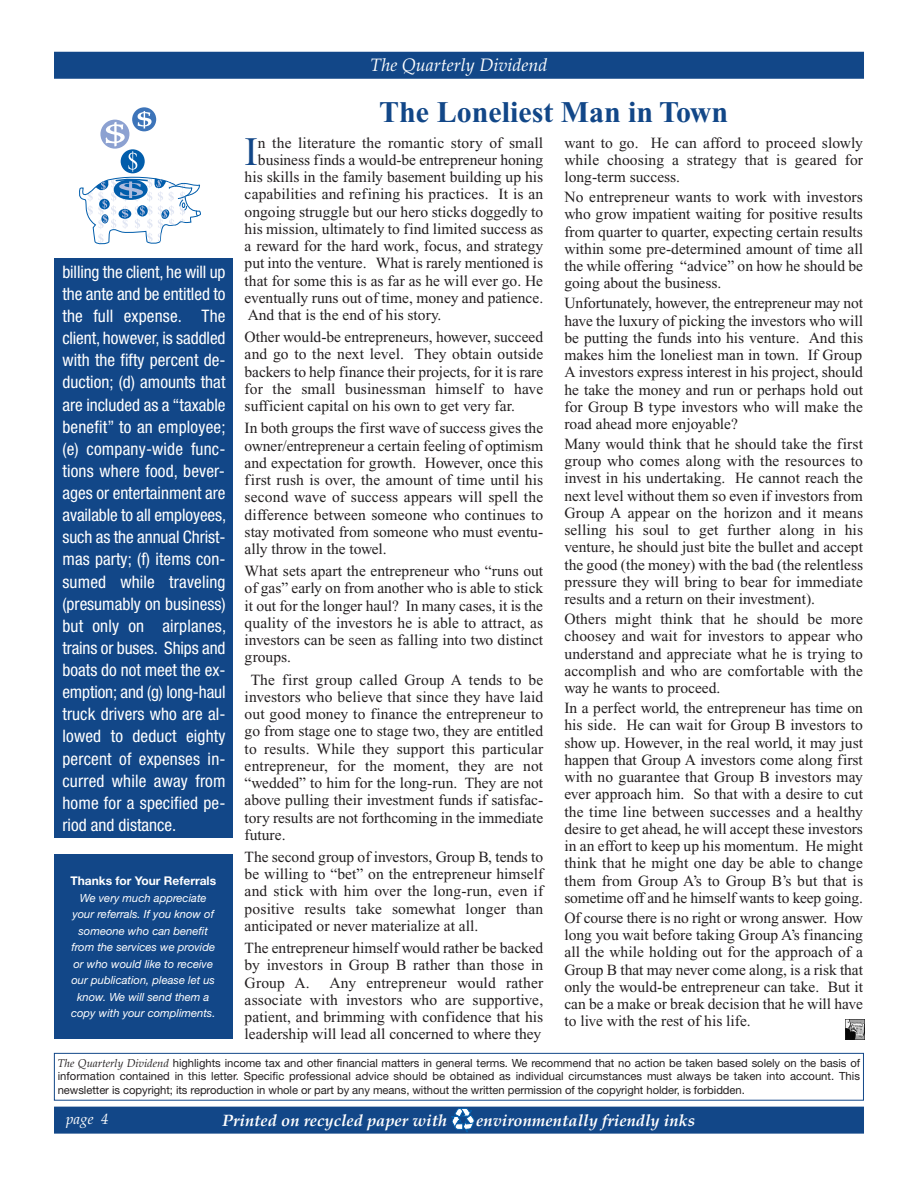
<style>
.page{position:relative;width:918px;height:1188px;background:#fff}
.page>*{position:absolute;margin:0;border:0;box-sizing:border-box;transform-origin:0 0}
.t1{font:40.35px "Times New Roman";color:#124788}
.t2{font:700 30px "Times New Roman";color:#124788}
.t3{font:italic 18px "Palatino";color:#fff}
.t4{font:condensed 17.25px/22px "Helvetica Neue";letter-spacing:.01em;color:#fff;text-align:justify}
.t5{font:italic 700 16.5px "Palatino";color:#fff}
.t6{font:15.6px/17.2px "Times New Roman";color:#231f20;text-align:justify}
.t7{font:italic 15px "Palatino";color:#fff}
.t8{font:700 12px "Helvetica Neue";color:#fff}
.t9{font:11.25px/13.5px "Helvetica Neue";letter-spacing:-.005em;color:#231f20;text-align:justify}
.t10{font:italic 11.25px/16.5px "Helvetica Neue";color:#fff;text-align:center}
.s1{font-family:"Palatino";font-style:italic}
</style>
<div class="page">
<div style="left:54px;top:854px;width:178px;height:185px;background:#124788"></div>
<div style="left:54px;top:52px;width:810px;height:27px;background:#124788"></div>
<div style="left:54px;top:1107px;width:810px;height:27px;background:#124788"></div>
<svg style="left:132px;top:107px;width:24px;height:24px"></svg>
<svg style="left:79px;top:111px;width:122px;height:134px"></svg>
<svg style="left:451px;top:1108px;width:23px;height:24px"></svg>
<div style="left:54px;top:1053px;width:810px;height:48px;border:1px solid #124788"></div>
<div style="left:54px;top:259px;width:179px;height:579px;background:#124788"></div>
<img style="left:846px;top:1020px;width:19px;height:19px">
<p class="t3" style="left:370px;top:58px;width:179px">The Quarterly Dividend</p>
<h2 class="t2" style="left:379px;top:102px;width:350px">The Loneliest Man in Town</h2>
<p class="t6" style="left:564px;top:135px;width:300px">want to go. He can afford to proceed slowly while choosing a strategy that is geared for long-term success.</p>
<p class="t6" style="left:564px;top:190px;width:300px">No entrepreneur wants to work with investors who grow impatient waiting for positive results from quarter to quarter, expecting certain results within some pre-determined amount of time all the while offering “advice” on how he should be going about the business.</p>
<p class="t6" style="left:564px;top:296px;width:300px">Unfortunately, however, the entrepreneur may not have the luxury of picking the investors who will be putting the funds into his venture. And this makes him the loneliest man in town. If Group A investors express interest in his project, should he take the money and run or perhaps hold out for Group B type investors who will make the road ahead more enjoyable?</p>
<p class="t6" style="left:564px;top:437px;width:300px">Many would think that he should take the first group who comes along with the resources to invest in his undertaking. He cannot reach the next level without them so even if investors from Group A appear on the horizon and it means selling his soul to get further along in his venture, he should just bite the bullet and accept the good (the money) with the bad (the relentless pressure they will bring to bear for immediate results and a return on their investment).</p>
<p class="t6" style="left:564px;top:612px;width:300px">Others might think that he should be more choosey and wait for investors to appear who understand and appreciate what he is trying to accomplish and who are comfortable with the way he wants to proceed.</p>
<p class="t6" style="left:564px;top:701px;width:300px">In a perfect world, the entrepreneur has time on his side. He can wait for Group B investors to show up. However, in the real world, it may just happen that Group A investors come along first with no guarantee that Group B investors may ever approach him. So that with a desire to cut the time line between successes and a healthy desire to get ahead, he will accept these investors in an effort to keep up his momentum. He might think that he might one day be able to change them from Group A’s to Group B’s but that is sometime off and he himself wants to keep going.</p>
<p class="t6" style="left:564px;top:910px;width:300px">Of course there is no right or wrong answer. How long you wait before taking Group A’s financing all the while holding out for the approach of a Group B that may never come along, is a risk that only the would-be entrepreneur can take. But it can be a make or break decision that he will have to live with the rest of his life.</p>
<h1 class="t1" style="left:245px;top:137px;width:15px">I</h1>
<p class="t6" style="left:258px;top:135px;width:287px">n the literature the romantic story of small</p>
<p class="t6" style="left:258px;top:152px;width:287px">business finds a would-be entrepreneur honing</p>
<p class="t6" style="left:245px;top:170px;width:300px">his skills in the family basement building up his</p>
<p class="t6" style="left:245px;top:187px;width:300px">capabilities and refining his practices. It is an</p>
<p class="t6" style="left:245px;top:204px;width:300px">ongoing struggle but our hero sticks doggedly to</p>
<p class="t6" style="left:245px;top:221px;width:300px">his mission, ultimately to find limited success as</p>
<p class="t6" style="left:245px;top:239px;width:300px">a reward for the hard work, focus, and strategy</p>
<p class="t6" style="left:245px;top:256px;width:300px">put into the venture. What is rarely mentioned is</p>
<p class="t6" style="left:245px;top:273px;width:300px">that for some this is as far as he will ever go. He</p>
<p class="t6" style="left:245px;top:290px;width:300px">eventually runs out of time, money and patience.</p>
<p class="t6" style="left:248px;top:308px;width:195px">And that is the end of his story.</p>
<p class="t6" style="left:245px;top:330px;width:300px">Other would-be entrepreneurs, however, succeed and go to the next level. They obtain outside backers to help finance their projects, for it is rare for the small businessman himself to have sufficient capital on his own to get very far.</p>
<p class="t6" style="left:245px;top:421px;width:300px">In both groups the first wave of success gives the owner/entrepreneur a certain feeling of optimism and expectation for growth. However, once this first rush is over, the amount of time until his second wave of success appears will spell the difference between someone who continues to stay motivated from someone who must eventu&shy;ally throw in the towel.</p>
<p class="t6" style="left:245px;top:564px;width:300px">What sets apart the entrepreneur who “runs out of gas” early on from another who is able to stick it out for the longer haul? In many cases, it is the quality of the investors he is able to attract, as investors can be seen as falling into two distinct groups.</p>
<p class="t6" style="left:245px;top:672px;width:300px;text-indent:6px">The first group called Group A tends to be investors who believe that since they have laid out good money to finance the entrepreneur to go from stage one to stage two, they are entitled to results. While they support this particular entrepreneur, for the moment, they are not “wedded” to him for the long-run. They are not above pulling their investment funds if satisfac&shy;tory results are not forthcoming in the immediate future.</p>
<p class="t6" style="left:245px;top:850px;width:300px">The second group of investors, Group B, tends to be willing to “bet” on the entrepreneur himself and stick with him over the long-run, even if positive results take somewhat longer than anticipated or never materialize at all.</p>
<p class="t6" style="left:245px;top:941px;width:300px">The entrepreneur himself would rather be backed by investors in Group B rather than those in Group A.</p>
<p class="t4" style="left:62px;top:262px;width:165px">billing the client, he will up the ante and be entitled to the full expense. The client, however, is saddled with the fifty percent de&shy;duction; (d) amounts that are included as a “taxable benefit” to an employee; (e) company-wide func&shy;tions where food, bever&shy;ages or entertainment are available to all employees, such as the annual Christ&shy;mas party; (f) items con&shy;sumed while traveling (presumably on business) but only on airplanes, trains or buses. Ships and boats do not meet the ex&shy;emption; and (g) long-haul truck drivers who are al&shy;lowed to deduct eighty percent of expenses in&shy;curred while away from home for a specified pe&shy;riod and distance.</p>
<p class="t8" style="left:70px;top:877px;width:147px">Thanks for Your Referrals</p>
<p class="t10" style="left:71px;top:891px;width:146px">We very much appreciate your referrals. If you know of someone who can benefit from the services we provide or who would like to receive our publication, please let us know. We will send them a copy with your compliments.</p>
<p class="t9" style="left:58px;top:1057px;width:804px"><span class="s1">The Quarterly Dividend</span> highlights income tax and other financial matters in general terms. We recommend that no action be taken based solely on the basis of information contained in this letter. Specific professional advice should be obtained as individual circumstances must always be taken into account. This newsletter is copyright; its reproduction in whole or part by any means, without the written permission of the copyright holder, is forbidden.</p>
<p class="t6" style="left:245px;top:975px;width:300px;text-indent:85px">Any entrepreneur would rather associate with investors who are supportive, patient, and brimming with confidence that his leadership will lead all concerned to where they</p>
<p class="t7" style="left:66px;top:1113px;width:44px">page 4</p>
<p class="t5" style="left:222px;top:1114px;width:227px">Printed on recycled paper with</p>
<p class="t5" style="left:476px;top:1114px;width:220px">environmentally friendly inks</p>
</div>
